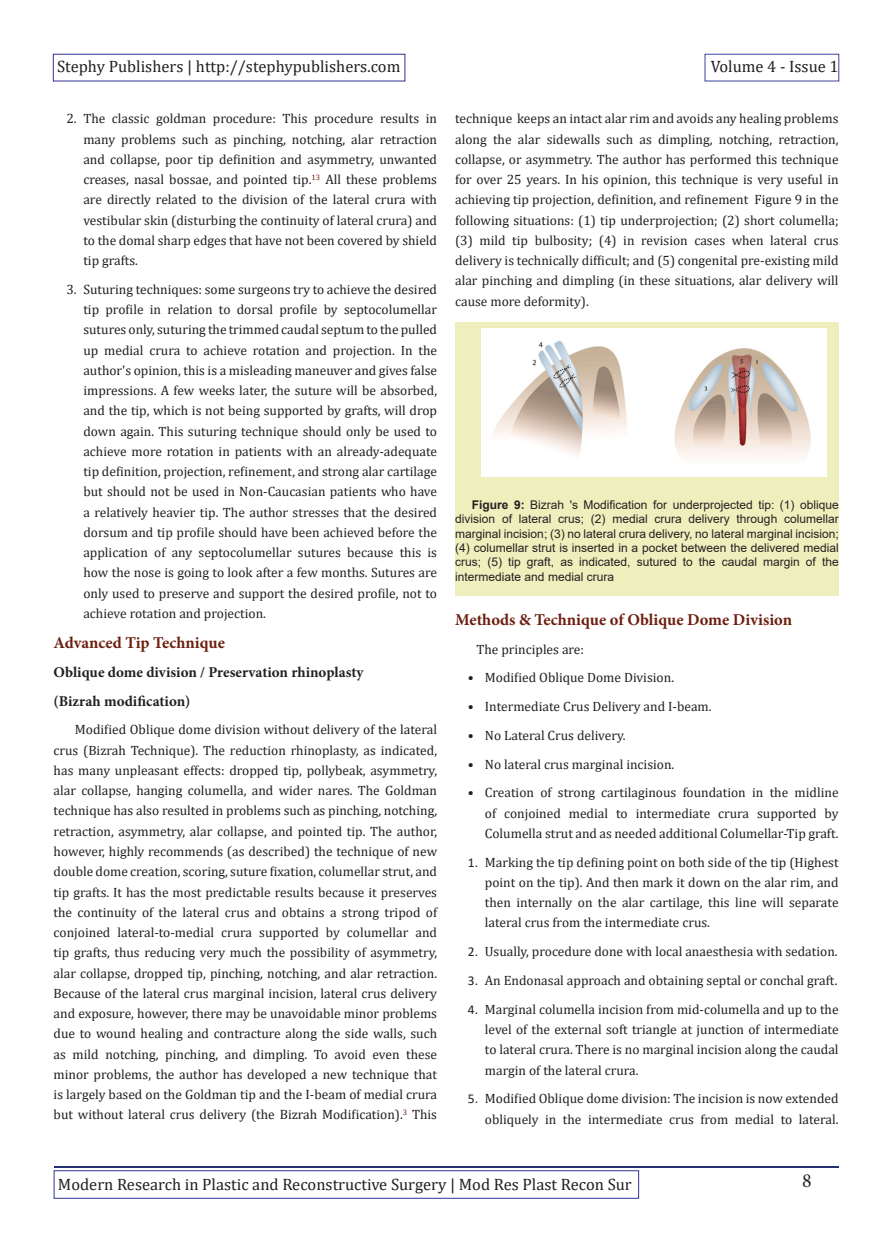
<style>
.page{position:relative;width:893px;height:1255px;background:#fff}
.page>*{position:absolute;margin:0;border:0;box-sizing:border-box;transform-origin:0 0}
.t1{font:19.95px "Minion Pro";color:#231f20}
.t2{font:16.5px "Cambria";color:#231f20}
.t3{font:700 16.5px "Minion Pro";color:#6c1f0f}
.t4{font:700 15px "Minion Pro";color:#231f20}
.t5{font:13.5px/20.2px "Cambria";color:#231f20;text-align:justify}
.t6{font:12px/14.4px "Arial";color:#231f20;text-align:justify}
.s1{font-weight:700}
.s2{font-family:"Calibri"}
</style>
<div class="page">
<div style="left:53px;top:54px;width:352px;height:27px;border:1px solid #302f90"></div>
<div style="left:705px;top:54px;width:134px;height:27px;border:1px solid #3b439b"></div>
<hr style="left:54px;top:1165px;width:785px;height:2px;background:#262d72">
<div style="left:54px;top:1170px;width:585px;height:28px;border:1px solid #303595"></div>
<div style="left:455px;top:322px;width:384px;height:273px;background:#efefbd"></div>
<img style="left:482px;top:328px;width:345px;height:148px">
<p class="t2" style="left:57px;top:56px;width:345px">Stephy Publishers | http://stephypublishers.com</p>
<p class="t2" style="left:711px;top:56px;width:129px">Volume 4 - Issue 1</p>
<p class="t5" style="left:83px;top:108px;width:355px;text-indent:-17px">2. The classic goldman procedure: This procedure results in many problems such as pinching, notching, alar retraction and collapse, poor tip definition and asymmetry, unwanted creases, nasal bossae, and pointed tip.<sup>13</sup> All these problems are directly related to the division of the lateral crura with vestibular skin (disturbing the continuity of lateral crura) and to the domal sharp edges that have not been covered by shield tip grafts.</p>
<p class="t5" style="left:83px;top:279px;width:355px;text-indent:-17px">3. Suturing techniques: some surgeons try to achieve the desired tip profile in relation to dorsal profile by septocolumellar sutures only, suturing the trimmed caudal septum to the pulled up medial crura to achieve rotation and projection. In the author's opinion, this is a misleading maneuver and gives false impressions. A few weeks later, the suture will be absorbed, and the tip, which is not being supported by grafts, will drop down again. This suturing technique should only be used to achieve more rotation in patients with an already-adequate tip definition, projection, refinement, and strong alar cartilage but should not be used in Non-Caucasian patients who have a relatively heavier tip. The author stresses that the desired dorsum and tip profile should have been achieved before the application of any septocolumellar sutures because this is how the nose is going to look after a few months. Sutures are only used to preserve and support the desired profile, not to achieve rotation and projection.</p>
<p class="t3" style="left:54px;top:631px;width:173px">Advanced Tip Technique</p>
<p class="t4" style="left:54px;top:661px;width:311px">Oblique dome division / Preservation rhinoplasty</p>
<p class="t4" style="left:54px;top:690px;width:138px">(Bizrah modification)</p>
<p class="t5" style="left:54px;top:719px;width:385px;text-indent:21px">Modified Oblique dome division without delivery of the lateral crus (Bizrah Technique). The reduction rhinoplasty, as indicated, has many unpleasant effects: dropped tip, pollybeak, asymmetry, alar collapse, hanging columella, and wider nares. The Goldman technique has also resulted in problems such as pinching, notching, retraction, asymmetry, alar collapse, and pointed tip. The author, however, highly recommends (as described) the technique of new double dome creation, scoring, suture fixation, columellar strut, and tip grafts. It has the most predictable results because it preserves the continuity of the lateral crus and obtains a strong tripod of conjoined lateral-to-medial crura supported by columellar and tip grafts, thus reducing very much the possibility of asymmetry, alar collapse, dropped tip, pinching, notching, and alar retraction.<br>Because of the lateral crus marginal incision, lateral crus delivery and exposure, however, there may be unavoidable minor problems due to wound healing and contracture along the side walls, such as mild notching, pinching, and dimpling. To avoid even these minor problems, the author has developed a new technique that is largely based on the Goldman tip and the I-beam of medial crura but without lateral crus delivery (the Bizrah Modification).<sup>3</sup> This</p>
<p class="t5" style="left:455px;top:108px;width:385px">technique keeps an intact alar rim and avoids any healing problems along the alar sidewalls such as dimpling, notching, retraction, collapse, or asymmetry. The author has performed this technique for over 25 years. In his opinion, this technique is very useful in achieving tip projection, definition, and refinement Figure 9 in the following situations: (1) tip underprojection; (2) short columella; (3) mild tip bulbosity; (4) in revision cases when lateral crus delivery is technically difficult; and (5) congenital pre-existing mild alar pinching and dimpling (in these situations, alar delivery will cause more deformity).</p>
<p class="t6" style="left:455px;top:497px;width:385px;text-indent:17px"><span class="s1">Figure 9:</span> Bizrah 's Modification for underprojected tip: (1) oblique division of lateral crus; (2) medial crura delivery through columellar marginal incision; (3) no lateral crura delivery, no lateral marginal incision; (4) columellar strut is inserted in a pocket between the delivered medial crus; (5) tip graft, as indicated, sutured to the caudal margin of the intermediate and medial crura</p>
<p class="t3" style="left:455px;top:608px;width:339px">Methods &amp; Technique of Oblique Dome Division</p>
<p class="t5" style="left:476px;top:638px;width:109px">The principles are:</p>
<p class="t5" style="left:468px;top:667px;width:208px">• Modified Oblique Dome Division.</p>
<p class="t5" style="left:468px;top:696px;width:245px">• Intermediate Crus Delivery and I-beam.</p>
<p class="t5" style="left:468px;top:725px;width:159px">• No Lateral Crus delivery.</p>
<p class="t5" style="left:468px;top:753px;width:208px">• No lateral crus marginal incision.</p>
<p class="t5" style="left:485px;top:782px;width:355px;text-indent:-17px">• Creation of strong cartilaginous foundation in the midline of conjoined medial to intermediate crura supported by Columella strut and as needed additional Columellar-Tip graft.</p>
<p class="t5" style="left:485px;top:851px;width:355px;text-indent:-17px"><span class="s2">1.</span> Marking the tip defining point on both side of the tip (Highest point on the tip). And then mark it down on the alar rim, and then internally on the alar cartilage, this line will separate lateral crus from the intermediate crus.</p>
<p class="t5" style="left:468px;top:941px;width:371px"><span class="s2">2.</span> Usually, procedure done with local anaesthesia with sedation.</p>
<p class="t5" style="left:468px;top:970px;width:371px"><span class="s2">3.</span> An Endonasal approach and obtaining septal or conchal graft.</p>
<p class="t5" style="left:485px;top:998px;width:355px;text-indent:-17px"><span class="s2">4.</span> Marginal columella incision from mid-columella and up to the level of the external soft triangle at junction of intermediate to lateral crura. There is no marginal incision along the caudal margin of the lateral crura.</p>
<p class="t5" style="left:468px;top:1088px;width:372px;text-align:right"><span class="s2">5.</span> Modified Oblique dome division: The incision is now extended obliquely in the intermediate crus from medial to lateral.</p>
<p class="t2" style="left:58px;top:1174px;width:575px">Modern Research in Plastic and Reconstructive Surgery | Mod Res Plast Recon Sur</p>
<h1 class="t1" style="left:802px;top:1167px;width:11px">8</h1>
</div>
